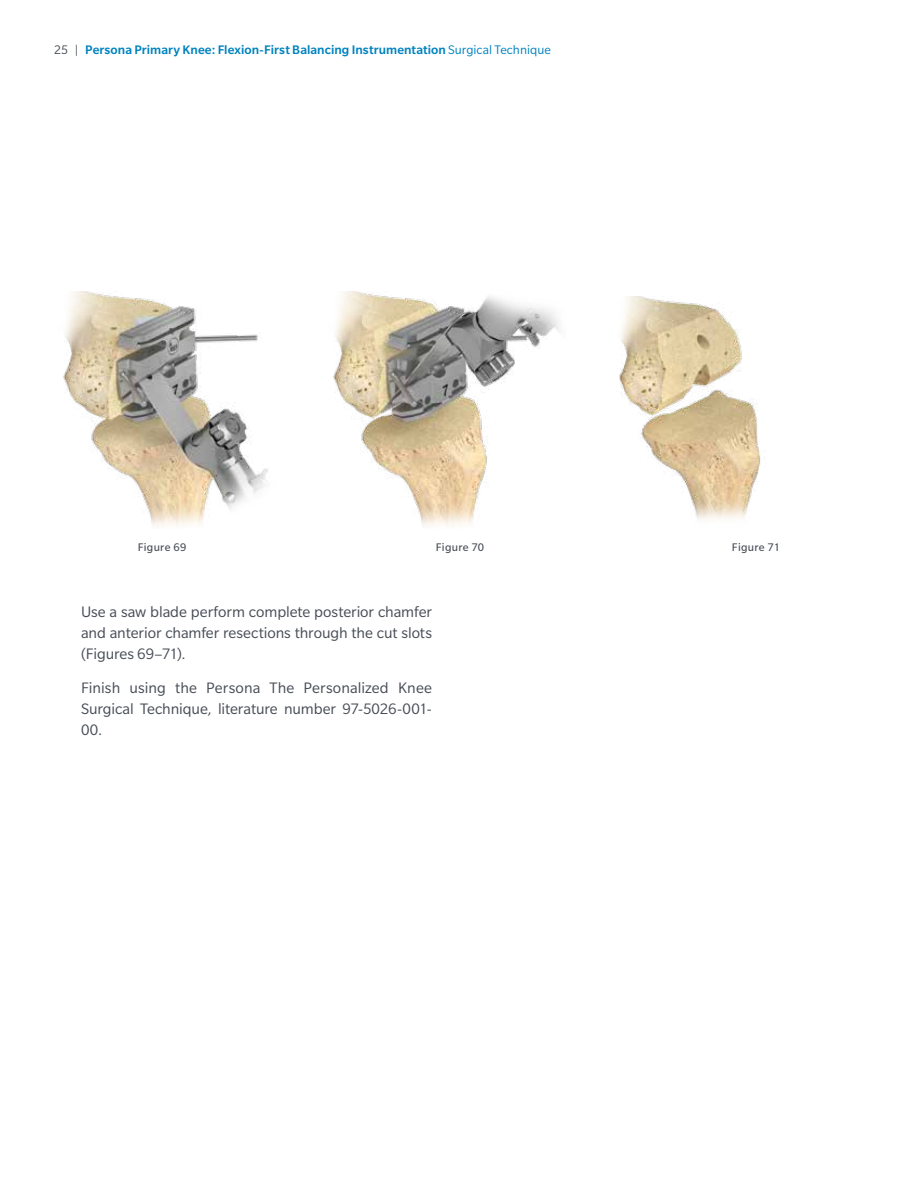
<style>
.page{position:relative;width:918px;height:1188px;background:#fff}
.page>*{position:absolute;margin:0;border:0;box-sizing:border-box;transform-origin:0 0}
.t1{font:16.5px/21px "Slate Pro";letter-spacing:-.005em;color:#474c55;text-align:justify}
.t2{font:500 13.5px "Slate Pro";letter-spacing:.005em;color:#0083bf}
.t3{font:12px "Slate Pro";letter-spacing:.025em;color:#474c55}
.s1{font-weight:400;color:#474c55}
.s2{font-weight:400}
</style>
<div class="page">
<img style="left:63px;top:292px;width:205px;height:235px">
<img style="left:619px;top:296px;width:142px;height:224px">
<img style="left:333px;top:292px;width:227px;height:235px">
<p class="t2" style="left:54px;top:42px;width:498px"><span class="s1">25 |</span> Persona Primary Knee: Flexion-First Balancing Instrumentation <span class="s2">Surgical Technique</span></p>
<p class="t3" style="left:138px;top:541px;width:50px">Figure 69</p>
<p class="t3" style="left:436px;top:541px;width:50px">Figure 70</p>
<p class="t3" style="left:732px;top:541px;width:50px">Figure 71</p>
<p class="t1" style="left:81px;top:601px;width:353px">Use a saw blade perform complete posterior chamfer and anterior chamfer resections through the cut slots (Figures 69–71).</p>
<p class="t1" style="left:81px;top:677px;width:352px">Finish using the Persona The Personalized Knee Surgical Technique, literature number 97-5026-001- 00.</p>
</div>
